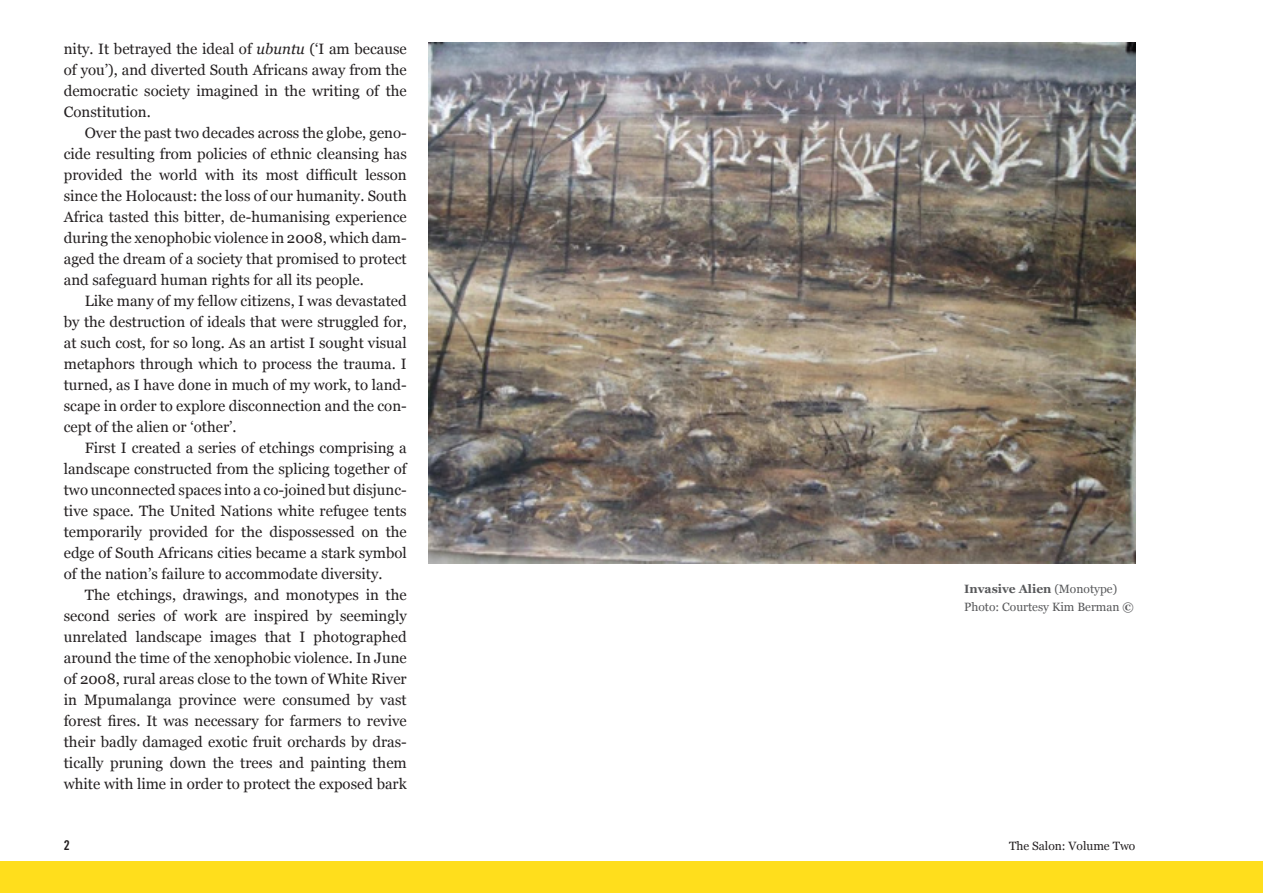
<style>
.page{position:relative;width:1263px;height:893px;background:#fff}
.page>*{position:absolute;margin:0;border:0;box-sizing:border-box;transform-origin:0 0}
.bt_i{font:15px/21px "Georgia";color:#231f20;text-align:justify}
.t1{font:13.5px "Trade Gothic Bold Cond Twenty";color:#231f20}
.captions{font:12px "Georgia";color:#57585a}
.captions-2{font:700 12px "Georgia";color:#57585a}
.t2{font:12px "Georgia";color:#231f20}
.s1{font-style:italic}
.s2{font-weight:400}
.s3{font-weight:700}
</style>
<div class="page">
<div style="left:0;top:861px;width:1263px;height:32px;background:#ffde1c"></div>
<img style="left:429px;top:43px;width:706px;height:520px">
<p class="bt_i" style="left:64px;top:39px;width:344px">nity. It betrayed the ideal of <span class="s1">ubuntu</span> (‘I am because of you’), and diverted South Africans away from the democratic society imagined in the writing of the Constitution.</p>
<p class="bt_i" style="left:64px;top:123px;width:344px;text-indent:21px">Over the past two decades across the globe, geno&shy;cide resulting from policies of ethnic cleansing has provided the world with its most difficult lesson since the Holocaust: the loss of our humanity. South Africa tasted this bitter, de-humanising experience during the xenophobic violence in 2008, which dam&shy;aged the dream of a society that promised to protect and safeguard human rights for all its people.</p>
<p class="bt_i" style="left:64px;top:291px;width:344px;text-indent:21px">Like many of my fellow citizens, I was devastated by the destruction of ideals that were struggled for, at such cost, for so long. As an artist I sought visual metaphors through which to process the trauma. I turned, as I have done in much of my work, to land&shy;scape in order to explore disconnection and the con&shy;cept of the alien or ‘other’.</p>
<p class="bt_i" style="left:64px;top:438px;width:345px;text-indent:21px">First I created a series of etchings comprising a landscape constructed from the splicing together of two unconnected spaces into a co-joined but disjunc&shy;tive space. The United Nations white refugee tents temporarily provided for the dispossessed on the edge of South Africans cities became a stark symbol of the nation’s failure to accommodate diversity.</p>
<p class="bt_i" style="left:64px;top:585px;width:345px;text-indent:21px">The etchings, drawings, and monotypes in the second series of work are inspired by seemingly unrelated landscape images that I photographed around the time of the xenophobic violence. In June of 2008, rural areas close to the town of White River in Mpumalanga province were consumed by vast forest fires. It was necessary for farmers to revive their badly damaged exotic fruit orchards by dras&shy;tically pruning down the trees and painting them white with lime in order to protect the exposed bark</p>
<p class="captions-2" style="left:964px;top:581px;width:155px">Invasive Alien <span class="s2">(Monotype)</span></p>
<p class="captions" style="left:964px;top:600px;width:171px">Photo: Courtesy Kim Berman <span class="s3">©</span></p>
<p class="t1" style="left:64px;top:837px;width:7px">2</p>
<p class="t2" style="left:1009px;top:839px;width:128px">The Salon: Volume Two</p>
</div>
